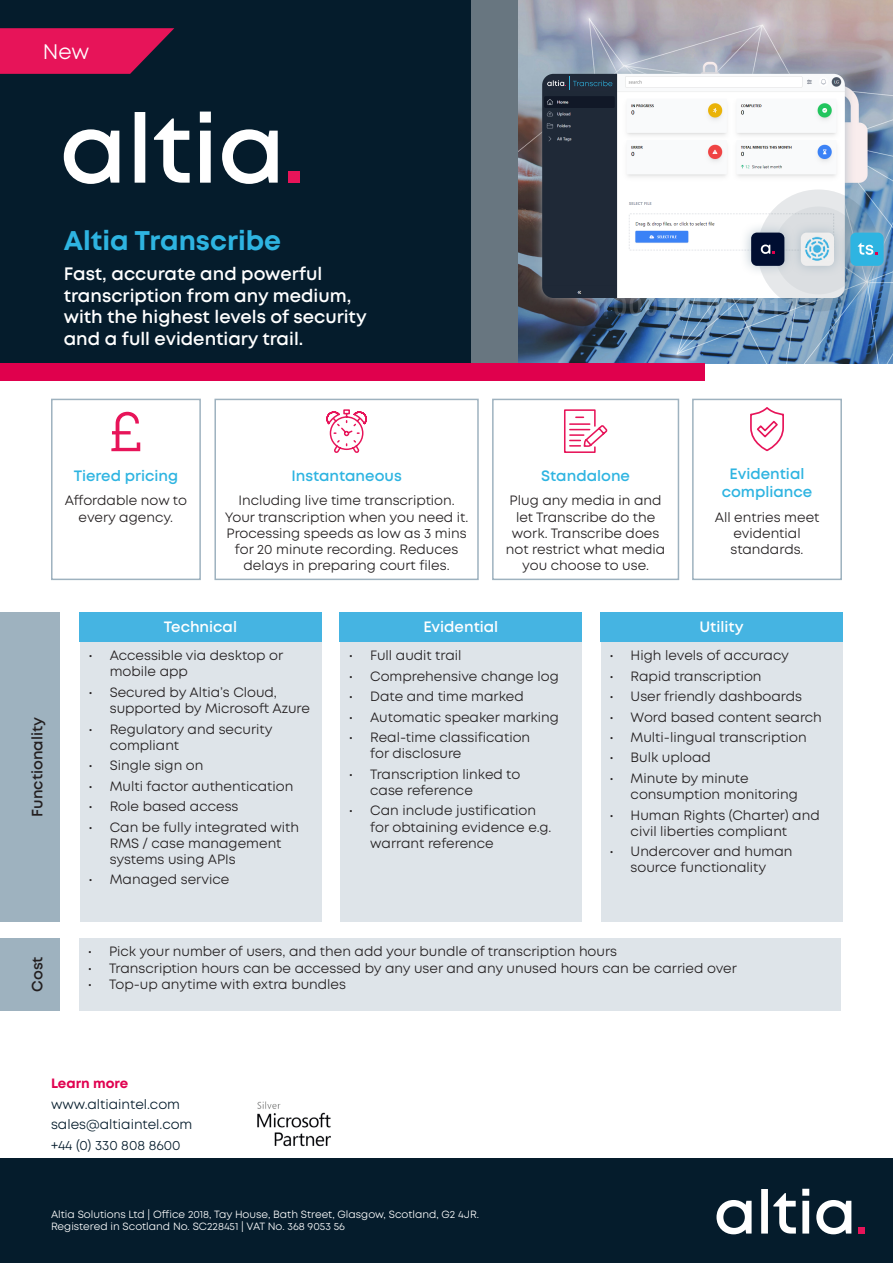
<style>
.page{position:relative;width:893px;height:1263px;background:#fff}
.page>*{position:absolute;margin:0;border:0;box-sizing:border-box;transform-origin:0 0}
.t1{font:57.75px "Mont";color:#e71459}
.t2{font:700 27px "Mont";color:#2eb4e1}
.t3{font:21px "Mont";color:#fff}
.t4{font:600 18px/21.6px "Mont";color:#fff}
.t5{font:600 15px/18px "Mont";color:#2eb4e1;text-align:center}
.t6{font:600 15px "Mont";color:#fff}
.t7{font:600 15px "Mont";color:#231f20}
.t8{font:13.5px/16.2px "Mont";color:#231f20}
.t9{font:13.5px "Mont";color:#051c2c}
.t10{font:700 13.5px "Mont";color:#e0004f}
.t11{font:10.5px/12.6px "Mont";color:#fff}
</style>
<div class="page">
<div style="left:0;top:0;width:893px;height:363px;background:#051c2c"></div>
<div style="left:472px;top:0;width:94px;height:363px;background:#687680"></div>
<svg style="left:64px;top:112px;width:214px;height:72px"></svg>
<div style="left:289px;top:172px;width:11px;height:11px;background:#e71459"></div>
<svg style="left:0;top:28px;width:174px;height:46px;background:#c91553"></svg>
<div style="left:0;top:1158px;width:893px;height:105px;background:#051c2c"></div>
<img style="left:257px;top:1101px;width:74px;height:46px">
<svg style="left:716px;top:1189px;width:135px;height:45px"></svg>
<div style="left:858px;top:1226px;width:7px;height:7px;background:#e71459"></div>
<img style="left:519px;top:0;width:374px;height:363px">
<div style="left:531px;top:63px;width:325px;height:246px;background:#9eb2bf;opacity:.75"></div>
<img style="left:542px;top:74px;width:303px;height:224px">
<div style="left:544px;top:75px;width:70px;height:16px;background:#202938;border-radius:8px"></div>
<svg style="left:547px;top:77px;width:65px;height:13px"></svg>
<svg style="left:757px;top:189px;width:122px;height:122px;background:#b7c6d3"></svg>
<div style="left:774px;top:206px;width:88px;height:88px;background:#dbdee1;border-radius:50%"></div>
<div style="left:837px;top:220px;width:56px;height:59px;background:#9eb2bf;opacity:.75"></div>
<div style="left:839px;top:221px;width:54px;height:56px;background:#9eb2bf;opacity:.75"></div>
<div style="left:850px;top:233px;width:34px;height:33px;background:#2eb4e1;border-radius:6px"></div>
<svg style="left:858px;top:243px;width:19px;height:12px"></svg>
<div style="left:740px;top:221px;width:56px;height:56px;background:#9eb2bf;opacity:.75"></div>
<div style="left:751px;top:233px;width:33px;height:33px;background:#000e31;border-radius:6px"></div>
<svg style="left:761px;top:245px;width:14px;height:9px"></svg>
<div style="left:790px;top:221px;width:55px;height:56px;background:#d5dadd"></div>
<div style="left:801px;top:233px;width:33px;height:33px;background:#efeeee;border-radius:6px"></div>
<img style="left:804px;top:236px;width:26px;height:25px">
<div style="left:0;top:363px;width:704px;height:17px;background:#e0004d"></div>
<div style="left:214px;top:399px;width:265px;height:181px;border:2px solid #9eb2bf"></div>
<svg style="left:326px;top:409px;width:41px;height:44px"></svg>
<div style="left:492px;top:399px;width:187px;height:181px;border:2px solid #9eb2bf"></div>
<svg style="left:564px;top:409px;width:44px;height:44px"></svg>
<div style="left:80px;top:642px;width:242px;height:280px;background:#dee4e9"></div>
<div style="left:79px;top:612px;width:243px;height:30px;background:#45b4e2"></div>
<div style="left:340px;top:642px;width:242px;height:280px;background:#dee4e9"></div>
<div style="left:340px;top:612px;width:242px;height:30px;background:#45b4e2"></div>
<div style="left:601px;top:642px;width:241px;height:280px;background:#dee4e9"></div>
<div style="left:600px;top:612px;width:242px;height:30px;background:#45b4e2"></div>
<div style="left:79px;top:938px;width:761px;height:72px;background:#dee4e9"></div>
<div style="left:51px;top:399px;width:150px;height:181px;border:2px solid #9eb2bf"></div>
<div style="left:692px;top:399px;width:150px;height:181px;border:2px solid #9eb2bf"></div>
<svg style="left:750px;top:407px;width:34px;height:45px"></svg>
<div style="left:0;top:612px;width:60px;height:310px;background:#9eb2bf"></div>
<div style="left:0;top:938px;width:60px;height:72px;background:#9eb2bf"></div>
<p class="t3" style="left:43px;top:38px;width:48px">New</p>
<p class="t2" style="left:64px;top:223px;width:219px">Altia Transcribe</p>
<p class="t4" style="left:64px;top:263px;width:304px">Fast, accurate and powerful transcription from any medium, with the highest levels of security and a full evidentiary trail.</p>
<p class="t7" style="left:28px;top:816px;width:101px;rotate:-90deg">Functionality</p>
<p class="t1" style="left:109px;top:394px;width:36px">£</p>
<p class="t5" style="left:74px;top:466px;width:106px">Tiered pricing</p>
<p class="t8" style="left:65px;top:493px;width:124px;text-align:center">Affordable now to every agency.</p>
<p class="t5" style="left:291px;top:466px;width:112px">Instantaneous</p>
<p class="t8" style="left:225px;top:493px;width:245px;text-align:center">Including live time transcription.<br>Your transcription when you need it.<br>Processing speeds as low as 3 mins for 20 minute recording. Reduces delays in preparing court files.</p>
<p class="t5" style="left:541px;top:466px;width:90px">Standalone</p>
<p class="t8" style="left:506px;top:493px;width:161px;text-align:center">Plug any media in and let Transcribe do the work. Transcribe does not restrict what media you choose to use.</p>
<p class="t5" style="left:722px;top:465px;width:92px">Evidential compliance</p>
<p class="t8" style="left:715px;top:509px;width:106px;text-align:center">All entries meet evidential standards.</p>
<p class="t6" style="left:164px;top:617px;width:75px">Technical</p>
<p class="t6" style="left:423px;top:617px;width:76px">Evidential</p>
<p class="t6" style="left:699px;top:617px;width:46px">Utility</p>
<p class="t8" style="left:110px;top:647px;width:175px;text-indent:-21px">• Accessible via desktop or mobile app</p>
<p class="t8" style="left:110px;top:684px;width:202px;text-indent:-21px">• Secured by Altia’s Cloud, supported by Microsoft Azure</p>
<p class="t8" style="left:110px;top:721px;width:164px;text-indent:-21px">• Regulatory and security compliant</p>
<p class="t8" style="left:88px;top:757px;width:117px">• Single sign on</p>
<p class="t8" style="left:88px;top:778px;width:206px">• Multi factor authentication</p>
<p class="t8" style="left:88px;top:798px;width:151px">• Role based access</p>
<p class="t8" style="left:110px;top:819px;width:191px;text-indent:-21px">• Can be fully integrated with<br>RMS / case management systems using APIs</p>
<p class="t8" style="left:88px;top:872px;width:142px">• Managed service</p>
<p class="t8" style="left:349px;top:647px;width:114px">• Full audit trail</p>
<p class="t8" style="left:349px;top:668px;width:211px">• Comprehensive change log</p>
<p class="t8" style="left:349px;top:688px;width:176px">• Date and time marked</p>
<p class="t8" style="left:349px;top:709px;width:212px">• Automatic speaker marking</p>
<p class="t8" style="left:370px;top:729px;width:162px;text-indent:-21px">• Real-time classification for disclosure</p>
<p class="t8" style="left:370px;top:766px;width:152px;text-indent:-21px">• Transcription linked to case reference</p>
<p class="t8" style="left:370px;top:803px;width:183px;text-indent:-21px">• Can include justification for obtaining evidence e.g. warrant reference</p>
<p class="t8" style="left:609px;top:647px;width:181px">• High levels of accuracy</p>
<p class="t8" style="left:609px;top:668px;width:154px">• Rapid transcription</p>
<p class="t8" style="left:609px;top:688px;width:194px">• User friendly dashboards</p>
<p class="t8" style="left:609px;top:709px;width:214px">• Word based content search</p>
<p class="t8" style="left:609px;top:729px;width:199px">• Multi-lingual transcription</p>
<p class="t8" style="left:609px;top:750px;width:103px">• Bulk upload</p>
<p class="t8" style="left:631px;top:770px;width:169px;text-indent:-21px">• Minute by minute consumption monitoring</p>
<p class="t8" style="left:631px;top:807px;width:191px;text-indent:-21px">• Human Rights (Charter) and civil liberties compliant</p>
<p class="t8" style="left:609px;top:843px;width:185px;text-align:center">• Undercover and human source functionality</p>
<p class="t7" style="left:28px;top:992px;width:37px;rotate:-90deg">Cost</p>
<p class="t8" style="left:88px;top:943px;width:531px">• Pick your number of users, and then add your bundle of transcription hours</p>
<p class="t8" style="left:88px;top:960px;width:651px">• Transcription hours can be accessed by any user and any unused hours can be carried over</p>
<p class="t8" style="left:88px;top:976px;width:260px">• Top-up anytime with extra bundles</p>
<p class="t10" style="left:51px;top:1075px;width:79px">Learn more</p>
<p class="t9" style="left:51px;top:1095px;width:131px">www.altiaintel.com</p>
<p class="t9" style="left:51px;top:1116px;width:143px">sales@altiaintel.com</p>
<p class="t9" style="left:51px;top:1136px;width:131px">+44 (0) 330 808 8600</p>
<p class="t11" style="left:51px;top:1208px;width:430px">Altia Solutions Ltd | Office 2018, Tay House, Bath Street, Glasgow, Scotland, G2 4JR.<br>Registered in Scotland No. SC228451 | VAT No. 368 9053 56</p>
</div>
